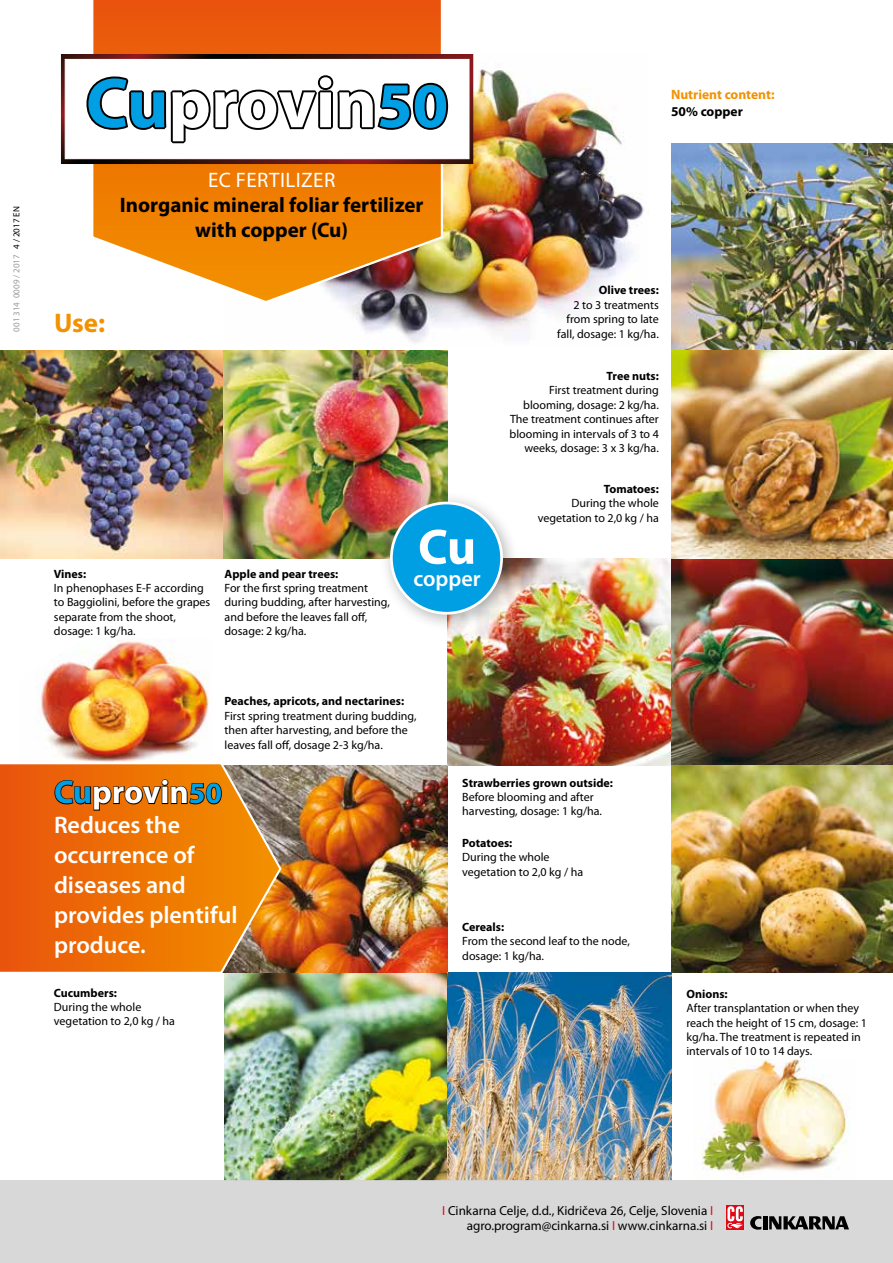
<style>
.page{position:relative;width:893px;height:1263px;background:#fff}
.page>*{position:absolute;margin:0;border:0;box-sizing:border-box;transform-origin:0 0}
.t1{font:700 71.25px "Myriad Pro";color:#fff}
.t2{font:700 50.1px "Myriad Pro";color:#fff}
.t3{font:700 33px "Myriad Pro";color:#fff}
.t4{font:700 27px "Myriad Pro";color:#f39200}
.t5{font:600 24px/30px "Myriad Pro";color:#fff}
.t6{font:600 22.05px "Myriad Pro";color:#fff}
.t7{font:700 21px/25.2px "Myriad Pro";color:#000;text-align:center}
.t8{font:21px "Myriad Pro";letter-spacing:.02em;color:#fff}
.t9{font:700 13.5px "Myriad Pro";color:#f39200}
.t10{font:700 13.5px "Myriad Pro";color:#000}
.t11{font:13.2px/15.8px "Myriad Pro";color:#000;text-align:right}
.t12{font:12px/14.4px "Myriad Pro";color:#000}
.t13{font:700 12px "Myriad Pro";color:#000}
.t14{font:9px "Myriad Pro";color:#9b9b9a}
.s1{color:#000}
.s2{color:#009fe3}
.s3{font-size:64.2px;color:#009fe3}
.s4{font-size:30px;color:#009fe3}
.s5{color:#e30613}
</style>
<div class="page">
<img style="left:701px;top:1059px;width:147px;height:120px">
<img style="left:36px;top:640px;width:173px;height:121px">
<img style="left:347px;top:54px;width:297px;height:289px">
<svg style="left:93px;top:0;width:351px;height:305px;background:#e27f27"></svg>
<svg style="left:64px;top:58px;width:406px;height:102px"></svg>
<img style="left:671px;top:144px;width:222px;height:207px">
<img style="left:0;top:351px;width:224px;height:207px">
<img style="left:224px;top:351px;width:223px;height:207px">
<img style="left:225px;top:973px;width:223px;height:207px">
<img style="left:283px;top:765px;width:165px;height:208px">
<img style="left:448px;top:973px;width:223px;height:207px">
<img style="left:448px;top:558px;width:223px;height:207px">
<img style="left:671px;top:558px;width:222px;height:207px">
<img style="left:671px;top:765px;width:222px;height:208px">
<img style="left:671px;top:351px;width:222px;height:207px">
<svg style="left:0;top:761px;width:283px;height:214px;background:#e47618"></svg>
<svg style="left:54px;top:779px;width:169px;height:40px;background:#c35e02"></svg>
<div style="left:0;top:1180px;width:893px;height:83px;background:#d4d4d4"></div>
<div style="left:379px;top:491px;width:141px;height:140px;background:#000;opacity:.3"></div>
<div style="left:391px;top:503px;width:111px;height:110px;background:#009fe3;border-radius:50%"></div>
<div style="left:390px;top:502px;width:113px;height:113px;border:3px solid #fff;border-radius:50%"></div>
<div style="left:726px;top:1205px;width:18px;height:24px;background:#e30613"></div>
<svg style="left:727px;top:1206px;width:16px;height:22px"></svg>
<svg style="left:769px;top:1216px;width:80px;height:13px"></svg>
<hr style="left:763px;top:1216px;width:4px;height:13px;background:#000">
<svg style="left:750px;top:1216px;width:11px;height:14px"></svg>
<p class="t14" style="left:12px;top:332px;width:127px;rotate:-90deg">001 314 0009 / 2017 <span class="s1">4 / 2017 EN</span></p>
<h1 class="t1" style="left:86px;top:63px;width:364px"><span class="s2">Cu</span>provin<span class="s3">50</span></h1>
<h3 class="t8" style="left:208px;top:168px;width:129px">EC FERTILIZER</h3>
<h3 class="t7" style="left:120px;top:193px;width:305px">Inorganic mineral foliar fertilizer with copper (Cu)</h3>
<h3 class="t4" style="left:54px;top:307px;width:53px">Use:</h3>
<p class="t13" style="left:54px;top:567px;width:34px">Vines:</p>
<p class="t12" style="left:54px;top:581px;width:158px">In phenophases E-F according to Baggiolini, before the grapes separate from the shoot, dosage: 1 kg/ha.</p>
<p class="t13" style="left:225px;top:567px;width:115px">Apple and pear trees:</p>
<p class="t12" style="left:225px;top:581px;width:167px">For the first spring treatment during budding, after harvesting, and before the leaves fall off, dosage: 2 kg/ha.</p>
<h2 class="t2" style="left:418px;top:519px;width:60px">Cu</h2>
<h3 class="t6" style="left:413px;top:566px;width:69px">copper</h3>
<p class="t9" style="left:671px;top:87px;width:105px">Nutrient content:</p>
<p class="t10" style="left:671px;top:104px;width:73px">50% copper</p>
<p class="t13" style="left:599px;top:284px;width:61px">Olive trees:</p>
<p class="t12" style="left:557px;top:298px;width:103px;text-align:right">2 to 3 treatments from spring to late fall, dosage: 1 kg/ha.</p>
<p class="t13" style="left:607px;top:369px;width:54px">Tree nuts:</p>
<p class="t12" style="left:510px;top:383px;width:151px;text-align:right">First treatment during blooming, dosage: 2 kg/ha.<br>The treatment continues after blooming in intervals of 3 to 4 weeks, dosage: 3 x 3 kg/ha.</p>
<p class="t13" style="left:604px;top:482px;width:57px">Tomatoes:</p>
<p class="t12" style="left:538px;top:496px;width:123px;text-align:right">During the whole vegetation to 2,0 kg / ha</p>
<p class="t13" style="left:225px;top:694px;width:181px">Peaches, apricots, and nectarines:</p>
<p class="t12" style="left:225px;top:709px;width:193px">First spring treatment during budding, then after harvesting, and before the leaves fall off, dosage 2-3 kg/ha.</p>
<h3 class="t3" style="left:54px;top:774px;width:170px"><span class="s2">Cu</span>provin<span class="s4">50</span></h3>
<h3 class="t5" style="left:54px;top:811px;width:185px">Reduces the occurrence of diseases and provides plentiful produce.</h3>
<p class="t13" style="left:54px;top:986px;width:65px">Cucumbers:</p>
<p class="t12" style="left:54px;top:1000px;width:123px">During the whole vegetation to 2,0 kg / ha</p>
<p class="t13" style="left:462px;top:776px;width:152px">Strawberries grown outside:</p>
<p class="t12" style="left:462px;top:790px;width:141px">Before blooming and after harvesting, dosage: 1 kg/ha.</p>
<p class="t13" style="left:462px;top:836px;width:52px">Potatoes:</p>
<p class="t12" style="left:462px;top:850px;width:123px">During the whole vegetation to 2,0 kg / ha</p>
<p class="t13" style="left:462px;top:920px;width:44px">Cereals:</p>
<p class="t12" style="left:462px;top:934px;width:169px">From the second leaf to the node, dosage: 1 kg/ha.</p>
<p class="t13" style="left:686px;top:987px;width:43px">Onions:</p>
<p class="t12" style="left:686px;top:1001px;width:182px">After transplantation or when they reach the height of 15 cm, dosage: 1 kg/ha. The treatment is repeated in intervals of 10 to 14 days.</p>
<p class="t11" style="left:442px;top:1202px;width:273px"><span class="s5">I</span> Cinkarna Celje, d.d., Kidričeva 26, Celje, Slovenia <span class="s5">I </span>agro.program@cinkarna.si <span class="s5">I</span> www.cinkarna.si <span class="s5">I</span></p>
</div>
